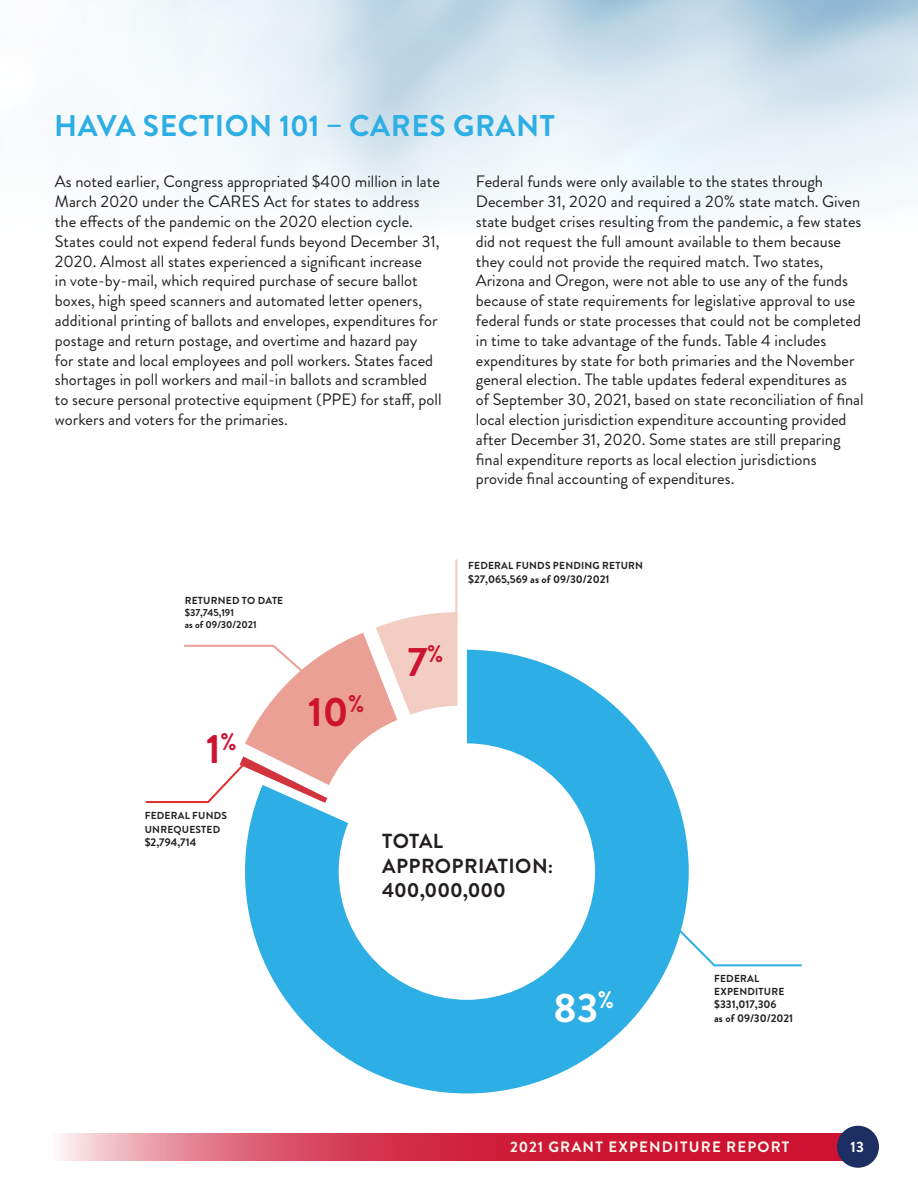
<style>
.page{position:relative;width:918px;height:1188px;background:#fff}
.page>*{position:absolute;margin:0;border:0;box-sizing:border-box;transform-origin:0 0}
.Body{font:700 41.1px "Brandon Grotesque";color:#cd1331}
.Body-2{font:700 41.1px "Brandon Grotesque";color:#fff}
.Body-3{font:700 30px "Brandon Grotesque";letter-spacing:.02em;color:#2daee4}
.Body-4{font:700 20.4px/24.5px "Brandon Grotesque";letter-spacing:.02em;color:#231f20}
.Body-5{font:16.5px/19.8px "Brandon Grotesque";color:#231f20}
.t1{font:700 15px "Brandon Grotesque";letter-spacing:.08em;color:#fff9f0}
.t2{font:700 15px "Brandon Grotesque";color:#fff}
.Body-6{font:700 11.25px/13.5px "Brandon Grotesque";color:#231f20}
.Body-7{font:700 10.2px/13.5px "Brandon Grotesque";letter-spacing:.02em;color:#231f20}
.Body-8{font:700 10.2px/12.1px "Brandon Grotesque";color:#231f20}
</style>
<div class="page">
<svg style="left:245px;top:650px;width:444px;height:443px;fill:#2daee4"></svg>
<hr style="left:455px;top:559px;width:2px;height:63px;background:#f4cdc2">
<svg style="left:668px;top:919px;width:134px;height:48px"></svg>
<svg style="left:145px;top:612px;width:312px;height:192px"></svg>
<svg style="left:57px;top:1133px;width:785px;height:28px;background:#d7435b"></svg>
<div style="left:837px;top:1126px;width:42px;height:42px;background:#1d2f62;border-radius:50%"></div>
<p class="Body-3" style="left:54px;top:105px;width:502px">HAVA SECTION 101 – CARES GRANT</p>
<p class="Body-5" style="left:55px;top:172px;width:388px">As noted earlier, Congress appropriated $400 million in late March 2020 under the CARES Act for states to address the effects of the pandemic on the 2020 election cycle.<br>States could not expend federal funds beyond December 31, 2020. Almost all states experienced a significant increase<br>in vote-by-mail, which required purchase of secure ballot boxes, high speed scanners and automated letter openers, additional printing of ballots and envelopes, expenditures for postage and return postage, and overtime and hazard pay<br>for state and local employees and poll workers. States faced shortages in poll workers and mail-in ballots and scrambled to secure personal protective equipment (PPE) for staff, poll workers and voters for the primaries.</p>
<p class="Body-5" style="left:476px;top:172px;width:389px">Federal funds were only available to the states through December 31, 2020 and required a 20% state match. Given state budget crises resulting from the pandemic, a few states did not request the full amount available to them because they could not provide the required match. Two states, Arizona and Oregon, were not able to use any of the funds because of state requirements for legislative approval to use federal funds or state processes that could not be completed in time to take advantage of the funds. Table 4 includes expenditures by state for both primaries and the November general election. The table updates federal expenditures as of September 30, 2021, based on state reconciliation of final local election jurisdiction expenditure accounting provided after December 31, 2020. Some states are still preparing final expenditure reports as local election jurisdictions provide final accounting of expenditures.</p>
<p class="Body-8" style="left:185px;top:594px;width:100px">RETURNED TO DATE $37,745,191<br>as of 09/30/2021</p>
<p class="Body" style="left:206px;top:721px;width:32px">1<sup>%</sup></p>
<p class="Body-7" style="left:145px;top:809px;width:84px">FEDERAL FUNDS<br>UNREQUESTED</p>
<p class="Body-6" style="left:145px;top:836px;width:53px">$2,794,714</p>
<p class="Body" style="left:308px;top:683px;width:58px">10<sup>%</sup></p>
<p class="Body" style="left:408px;top:633px;width:37px">7<sup>%</sup></p>
<p class="Body-7" style="left:468px;top:559px;width:176px">FEDERAL FUNDS PENDING RETURN</p>
<p class="Body-6" style="left:468px;top:572px;width:143px">$27,065,569 as of 09/30/2021</p>
<p class="Body-4" style="left:382px;top:829px;width:173px">TOTAL<br>APPROPRIATION:<br>400,000,000</p>
<p class="Body-2" style="left:553px;top:979px;width:62px">83<sup>%</sup></p>
<p class="Body-7" style="left:714px;top:971px;width:72px">FEDERAL<br>EXPENDITURE</p>
<p class="Body-6" style="left:714px;top:998px;width:81px">$331,017,306<br>as of 09/30/2021</p>
<p class="t1" style="left:510px;top:1136px;width:281px">2021 GRANT EXPENDITURE REPORT</p>
<p class="t2" style="left:851px;top:1136px;width:15px">13</p>
</div>
